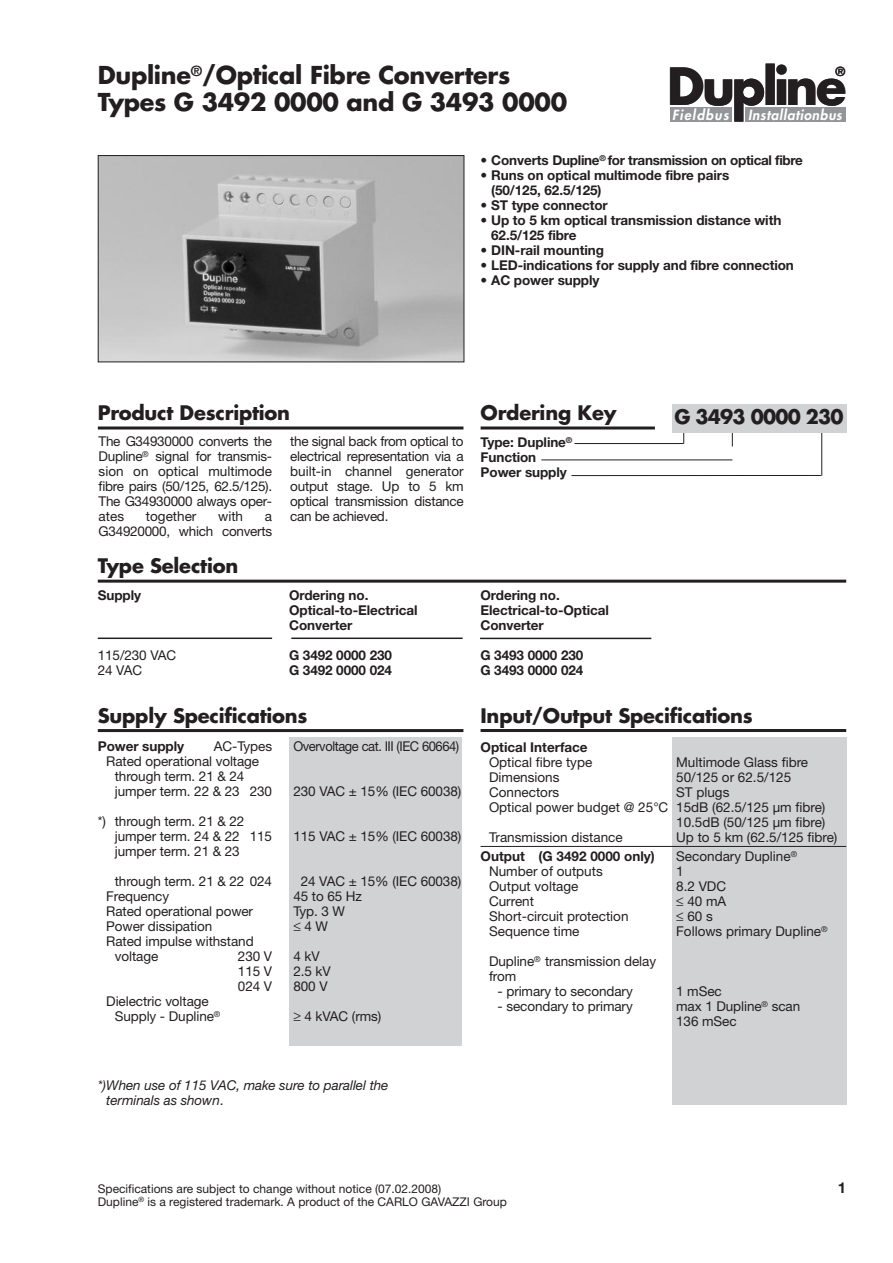
<style>
.page{position:relative;width:893px;height:1263px;background:#fff}
.page>*{position:absolute;margin:0;border:0;box-sizing:border-box;transform-origin:0 0}
.t1{font:700 49.8px "Futura";letter-spacing:-.06em;color:#231f20}
.t2{font:700 24px/27.6px "Futura";letter-spacing:-.015em;color:#231f20}
.t3{font:700 19.5px "Futura";letter-spacing:-.01em;color:#231f20}
.t4{font:700 19.5px "Futura";letter-spacing:-.04em;color:#231f20}
.t5{font:700 15px "Helvetica Neue";color:#231f20}
.t6{font:italic 800 13.65px "Futura";letter-spacing:.045em;color:#fff}
.t7{font:italic 800 13.65px "Futura";letter-spacing:.085em;color:#fff}
.t8{font:13.5px/15px "Helvetica Neue";letter-spacing:-.005em;color:#231f20}
.t9{font:700 13.5px/15px "Helvetica Neue";letter-spacing:-.005em;color:#231f20}
.t10{font:italic 13.5px/15px "Helvetica Neue";letter-spacing:-.005em;color:#231f20}
.t11{font:13.5px "Helvetica Neue";letter-spacing:-.035em;color:#231f20;scale:.96 1}
.t12{font:700 12.3px "Futura";color:#231f20}
.t13{font:12px "Helvetica Neue";color:#231f20}
.s1{font-style:normal}
</style>
<div class="page">
<div style="left:745px;top:107px;width:100px;height:15px;background:#939598"></div>
<div style="left:671px;top:107px;width:61px;height:15px;background:#939598"></div>
<svg style="left:734px;top:79px;width:30px;height:43px"></svg>
<img style="left:100px;top:157px;width:362px;height:203px">
<div style="left:98px;top:155px;width:366px;height:207px;border:1px solid #231f20"></div>
<hr style="left:821px;top:425px;width:1px;height:51px;background:#231f20">
<hr style="left:732px;top:408px;width:1px;height:38px;background:#231f20">
<hr style="left:98px;top:426px;width:365px;height:3px;background:#231f20">
<hr style="left:481px;top:426px;width:174px;height:3px;background:#231f20">
<hr style="left:571px;top:475px;width:250px;height:1px;background:#231f20">
<hr style="left:98px;top:580px;width:748px;height:3px;background:#231f20">
<hr style="left:98px;top:637px;width:174px;height:2px;background:#231f20">
<hr style="left:291px;top:637px;width:172px;height:2px;background:#231f20">
<hr style="left:574px;top:443px;width:110px;height:1px;background:#231f20">
<hr style="left:541px;top:459px;width:191px;height:1px;background:#231f20">
<div style="left:672px;top:738px;width:174px;height:367px;background:#d1d2d4"></div>
<hr style="left:481px;top:846px;width:365px;height:1px;background:#231f20">
<hr style="left:481px;top:729px;width:365px;height:3px;background:#231f20">
<div style="left:672px;top:404px;width:174px;height:29px;background:#d1d2d4"></div>
<div style="left:290px;top:738px;width:172px;height:308px;background:#d1d2d4"></div>
<hr style="left:98px;top:729px;width:365px;height:3px;background:#231f20">
<hr style="left:480px;top:638px;width:171px;height:1px;background:#231f20">
<h1 class="t1" style="left:667px;top:64px;width:181px">Du line</h1>
<h2 class="t2" style="left:98px;top:63px;width:471px">Dupline<sup>®</sup>/Optical Fibre Converters<br>Types G 3492 0000 and G 3493 0000</h2>
<p class="t9" style="left:481px;top:154px;width:324px">• Converts Dupline<sup>®</sup> for transmission on optical fibre</p>
<p class="t9" style="left:491px;top:169px;width:240px;text-indent:-11px">• Runs on optical multimode fibre pairs (50/125, 62.5/125)</p>
<p class="t9" style="left:481px;top:199px;width:129px">• ST type connector</p>
<p class="t9" style="left:491px;top:214px;width:292px;text-indent:-11px">• Up to 5 km optical transmission distance with<br>62.5/125 fibre</p>
<p class="t9" style="left:481px;top:244px;width:125px">• DIN-rail mounting</p>
<p class="t9" style="left:481px;top:259px;width:315px">• LED-indications for supply and fibre connection</p>
<p class="t9" style="left:481px;top:274px;width:120px">• AC power supply</p>
<p class="t12" style="left:835px;top:66px;width:11px">®</p>
<p class="t7" style="left:672px;top:108px;width:58px">Fieldbus</p>
<p class="t6" style="left:748px;top:108px;width:95px">Installationbus</p>
<h3 class="t3" style="left:98px;top:404px;width:194px">Product Description</h3>
<h3 class="t3" style="left:481px;top:404px;width:137px">Ordering Key</h3>
<p class="t9" style="left:481px;top:436px;width:93px">Type: Dupline<sup>®<br></sup>Function<br>Power supply</p>
<p class="t8" style="left:99px;top:435px;width:175px;text-align:justify">The G34930000 converts the Dupline<sup>®</sup> signal for transmis&shy;sion on optical multimode fibre pairs (50/125, 62.5/125).<br>The G34930000 always oper&shy;ates</p>
<p class="t8" style="left:290px;top:435px;width:175px;text-align:justify">the signal back from optical to electrical representation via a built-in channel generator output stage. Up to 5 km optical transmission distance can be achieved.</p>
<p class="t8" style="left:146px;top:510px;width:52px">together</p>
<p class="t8" style="left:218px;top:510px;width:26px">with</p>
<p class="t8" style="left:99px;top:510px;width:175px;text-align:right">a<br>G34920000, which converts</p>
<h3 class="t3" style="left:98px;top:557px;width:142px">Type Selection</h3>
<p class="t9" style="left:98px;top:589px;width:45px">Supply</p>
<p class="t9" style="left:289px;top:589px;width:81px">Ordering no.</p>
<p class="t9" style="left:480px;top:589px;width:81px">Ordering no.</p>
<p class="t9" style="left:289px;top:604px;width:130px">Optical-to-Electrical</p>
<p class="t9" style="left:480px;top:604px;width:130px">Electrical-to-Optical</p>
<p class="t9" style="left:289px;top:619px;width:65px">Converter</p>
<p class="t9" style="left:480px;top:619px;width:65px">Converter</p>
<p class="t8" style="left:98px;top:649px;width:80px">115/230 VAC</p>
<p class="t9" style="left:289px;top:649px;width:104px">G 3492 0000 230</p>
<p class="t9" style="left:480px;top:649px;width:104px">G 3493 0000 230</p>
<p class="t8" style="left:98px;top:664px;width:46px">24 VAC</p>
<p class="t9" style="left:289px;top:664px;width:104px">G 3492 0000 024</p>
<p class="t9" style="left:480px;top:664px;width:104px">G 3493 0000 024</p>
<h3 class="t4" style="left:675px;top:408px;width:170px">G 3493 0000 230</h3>
<h3 class="t3" style="left:98px;top:706px;width:211px">Supply Specifications</h3>
<p class="t9" style="left:98px;top:740px;width:88px">Power supply</p>
<p class="t8" style="left:214px;top:740px;width:60px">AC-Types</p>
<p class="t11" style="left:293px;top:742px;width:174px">Overvoltage cat. III (IEC 60664)</p>
<p class="t8" style="left:115px;top:755px;width:159px;text-indent:-9px">Rated operational voltage through term. 21 &amp; 24 jumper term. 22 &amp; 23 230</p>
<p class="t8" style="left:293px;top:785px;width:169px">230 VAC ± 15% (IEC 60038)</p>
<p class="t8" style="left:115px;top:815px;width:159px;text-indent:-17px">*) through term. 21 &amp; 22 jumper term. 24 &amp; 22 115</p>
<p class="t8" style="left:293px;top:830px;width:169px">115 VAC ± 15% (IEC 60038)</p>
<p class="t8" style="left:115px;top:845px;width:126px">jumper term. 21 &amp; 23</p>
<p class="t8" style="left:115px;top:875px;width:159px">through term. 21 &amp; 22 024</p>
<p class="t8" style="left:301px;top:875px;width:162px">24 VAC ± 15% (IEC 60038)</p>
<p class="t8" style="left:106px;top:890px;width:64px">Frequency</p>
<p class="t8" style="left:293px;top:890px;width:70px">45 to 65 Hz</p>
<p class="t8" style="left:106px;top:905px;width:148px">Rated operational power</p>
<p class="t8" style="left:293px;top:905px;width:53px">Typ. 3 W</p>
<p class="t8" style="left:106px;top:920px;width:108px">Power dissipation</p>
<p class="t8" style="left:293px;top:920px;width:36px">≤4W</p>
<p class="t8" style="left:115px;top:935px;width:140px;text-indent:-9px">Rated impulse withstand voltage</p>
<p class="t8" style="left:238px;top:950px;width:36px">230 V</p>
<p class="t8" style="left:293px;top:950px;width:28px">4 kV</p>
<p class="t8" style="left:238px;top:965px;width:36px">115 V</p>
<p class="t8" style="left:293px;top:965px;width:39px">2.5 kV</p>
<p class="t8" style="left:238px;top:980px;width:36px">024 V</p>
<p class="t8" style="left:293px;top:980px;width:36px">800 V</p>
<p class="t8" style="left:115px;top:995px;width:107px;text-indent:-9px">Dielectric voltage<br>Supply - Dupline<sup>®</sup></p>
<p class="t8" style="left:293px;top:1010px;width:89px">≥ 4 kVAC (rms)</p>
<h3 class="t3" style="left:481px;top:706px;width:274px">Input/Output Specifications</h3>
<p class="t9" style="left:481px;top:741px;width:109px">Optical Interface</p>
<p class="t8" style="left:489px;top:756px;width:105px">Optical fibre type</p>
<p class="t8" style="left:676px;top:756px;width:133px">Multimode Glass fibre</p>
<p class="t8" style="left:489px;top:771px;width:72px">Dimensions</p>
<p class="t8" style="left:676px;top:771px;width:117px">50/125 or 62.5/125</p>
<p class="t8" style="left:489px;top:786px;width:72px">Connectors</p>
<p class="t8" style="left:676px;top:786px;width:55px">ST plugs</p>
<p class="t8" style="left:489px;top:801px;width:338px">Optical power budget @ 25°C 15dB (62.5/125 µm fibre)</p>
<p class="t8" style="left:676px;top:816px;width:151px">10.5dB (50/125 µm fibre)</p>
<p class="t8" style="left:489px;top:831px;width:135px">Transmission distance</p>
<p class="t8" style="left:676px;top:831px;width:163px">Up to 5 km (62.5/125 fibre)</p>
<p class="t9" style="left:481px;top:850px;width:176px">Output (G 3492 0000 only)</p>
<p class="t8" style="left:676px;top:850px;width:122px">Secondary Dupline<sup>®</sup></p>
<p class="t8" style="left:489px;top:865px;width:115px">Number of outputs</p>
<p class="t8" style="left:676px;top:865px;width:9px">1</p>
<p class="t8" style="left:489px;top:880px;width:91px">Output voltage</p>
<p class="t8" style="left:676px;top:880px;width:52px">8.2 VDC</p>
<p class="t8" style="left:489px;top:895px;width:46px">Current</p>
<p class="t8" style="left:676px;top:895px;width:52px">≤ 40 mA</p>
<p class="t8" style="left:489px;top:910px;width:141px">Short-circuit protection</p>
<p class="t8" style="left:676px;top:910px;width:38px">≤60s</p>
<p class="t8" style="left:489px;top:925px;width:92px">Sequence time</p>
<p class="t8" style="left:676px;top:925px;width:153px">Follows primary Dupline<sup>®</sup></p>
<p class="t8" style="left:489px;top:955px;width:169px">Dupline<sup>®</sup> transmission delay from</p>
<p class="t8" style="left:498px;top:985px;width:137px">- primary to secondary</p>
<p class="t8" style="left:676px;top:985px;width:47px">1 mSec</p>
<p class="t8" style="left:498px;top:1000px;width:137px">- secondary to primary</p>
<p class="t8" style="left:676px;top:1000px;width:126px">max 1 Dupline<sup>®</sup> scan<br>136 mSec</p>
<p class="t10" style="left:106px;top:1079px;width:284px;text-indent:-8px">*)When use of 115 VAC, make sure to parallel the terminals as shown<span class="s1">.</span></p>
<p class="t13" style="left:98px;top:1184px;width:345px">Specifications are subject to change without notice (07.02.2008)</p>
<p class="t5" style="left:838px;top:1182px;width:10px">1</p>
<p class="t13" style="left:98px;top:1198px;width:411px">Dupline<sup>®</sup> is a registered trademark. A product of the CARLO GAVAZZI Group</p>
</div>
